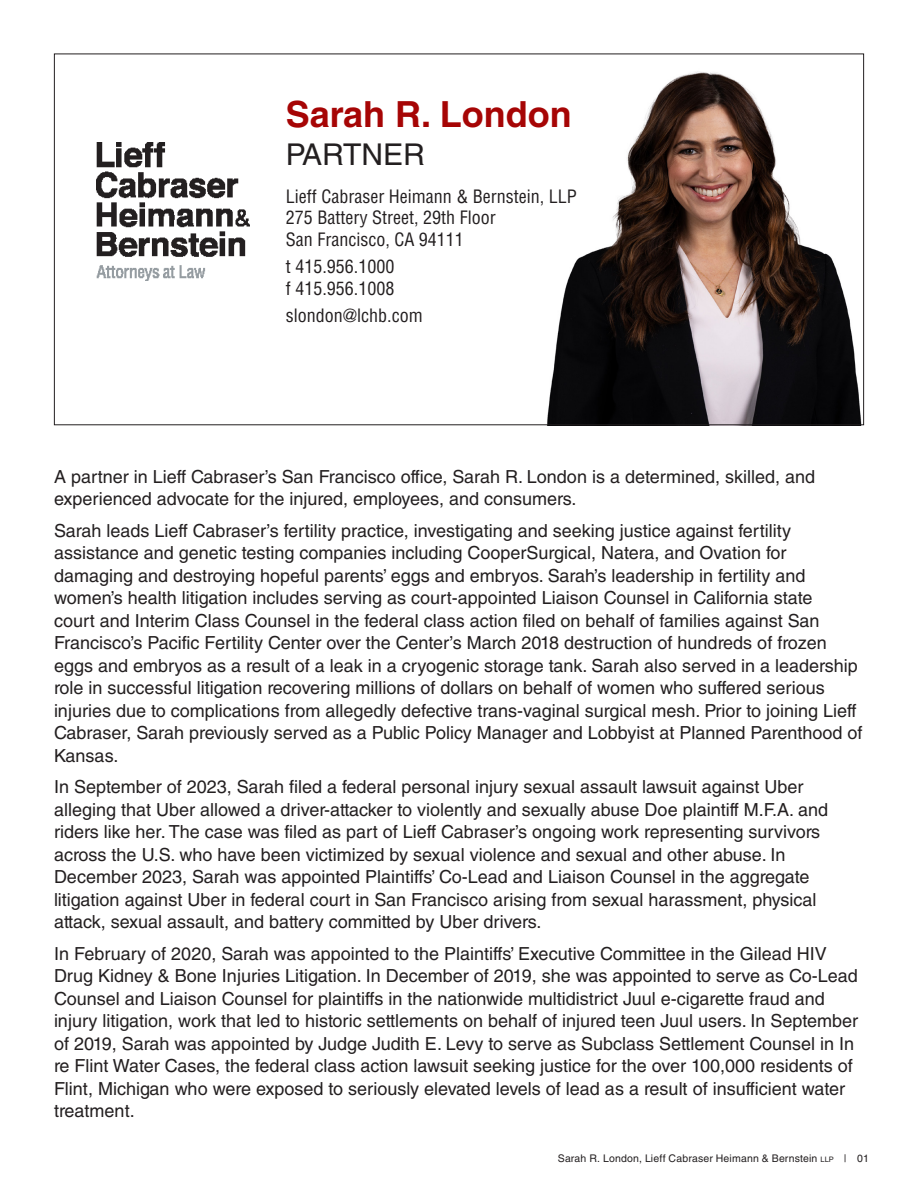
<style>
.page{position:relative;width:918px;height:1188px;background:#fff}
.page>*{position:absolute;margin:0;border:0;box-sizing:border-box;transform-origin:0 0}
.t1{font:700 36px "Helvetica LT Std";color:#a60505}
.t2{font:30px "Helvetica LT Std";color:#231f20}
.Paragraph_Style_1{font:18px/22.5px "Helvetica LT Std";color:#231f20}
.t3{font:condensed 18px "Helvetica LT Std";color:#231f20}
.t4{font:10.5px "Helvetica LT Std";letter-spacing:.015em;color:#231f20}
.s1{font-size:7.5px}
</style>
<div class="page">
<img style="left:96px;top:143px;width:154px;height:138px">
<img style="left:407px;top:53px;width:458px;height:372px">
<p class="t1" style="left:286px;top:92px;width:287px">Sarah R. London</p>
<p class="t2" style="left:286px;top:137px;width:140px">PARTNER</p>
<p class="t3" style="left:286px;top:185px;width:292px">Lieff Cabraser Heimann &amp; Bernstein, LLP</p>
<p class="t3" style="left:286px;top:207px;width:211px">275 Battery Street, 29th Floor</p>
<p class="t3" style="left:286px;top:228px;width:179px">San Francisco, CA 94111</p>
<p class="t3" style="left:286px;top:255px;width:110px">t 415.956.1000</p>
<p class="t3" style="left:286px;top:277px;width:110px">f 415.956.1008</p>
<p class="t3" style="left:286px;top:304px;width:138px">slondon@lchb.com</p>
<p class="Paragraph_Style_1" style="left:54px;top:465px;width:763px">A partner in Lieff Cabraser’s San Francisco office, Sarah R. London is a determined, skilled, and experienced advocate for the injured, employees, and consumers.</p>
<p class="Paragraph_Style_1" style="left:54px;top:519px;width:810px">Sarah leads Lieff Cabraser’s fertility practice, investigating and seeking justice against fertility assistance and genetic testing companies including CooperSurgical, Natera, and Ovation for damaging and destroying hopeful parents’ eggs and embryos. Sarah’s leadership in fertility and women’s health litigation includes serving as court-appointed Liaison Counsel in California state<br>court and Interim Class Counsel in the federal class action filed on behalf of families against San Francisco’s Pacific Fertility Center over the Center’s March 2018 destruction of hundreds of frozen eggs and embryos as a result of a leak in a cryogenic storage tank. Sarah also served in a leadership role in successful litigation recovering millions of dollars on behalf of women who suffered serious injuries due to complications from allegedly defective trans-vaginal surgical mesh. Prior to joining Lieff Cabraser, Sarah previously served as a Public Policy Manager and Lobbyist at Planned Parenthood of Kansas.</p>
<p class="Paragraph_Style_1" style="left:54px;top:776px;width:776px">In September of 2023, Sarah filed a federal personal injury sexual assault lawsuit against Uber alleging that Uber allowed a driver-attacker to violently and sexually abuse Doe plaintiff M.F.A. and riders like her. The case was filed as part of Lieff Cabraser’s ongoing work representing survivors across the U.S. who have been victimized by sexual violence and sexual and other abuse. In December 2023, Sarah was appointed Plaintiffs’ Co-Lead and Liaison Counsel in the aggregate litigation against Uber in federal court in San Francisco arising from sexual harassment, physical attack, sexual assault, and battery committed by Uber drivers.</p>
<p class="Paragraph_Style_1" style="left:54px;top:942px;width:806px">In February of 2020, Sarah was appointed to the Plaintiffs’ Executive Committee in the Gilead HIV Drug Kidney &amp; Bone Injuries Litigation. In December of 2019, she was appointed to serve as Co-Lead Counsel and Liaison Counsel for plaintiffs in the nationwide multidistrict Juul e-cigarette fraud and injury litigation, work that led to historic settlements on behalf of injured teen Juul users. In September of 2019, Sarah was appointed by Judge Judith E. Levy to serve as Subclass Settlement Counsel in In re Flint Water Cases, the federal class action lawsuit seeking justice for the over 100,000 residents of Flint, Michigan who were exposed to seriously elevated levels of lead as a result of insufficient water treatment.</p>
<p class="t4" style="left:558px;top:1153px;width:313px">Sarah R. London, Lieff Cabraser Heimann &amp; Bernstein <span class="s1">LLP</span> | 01</p>
</div>
